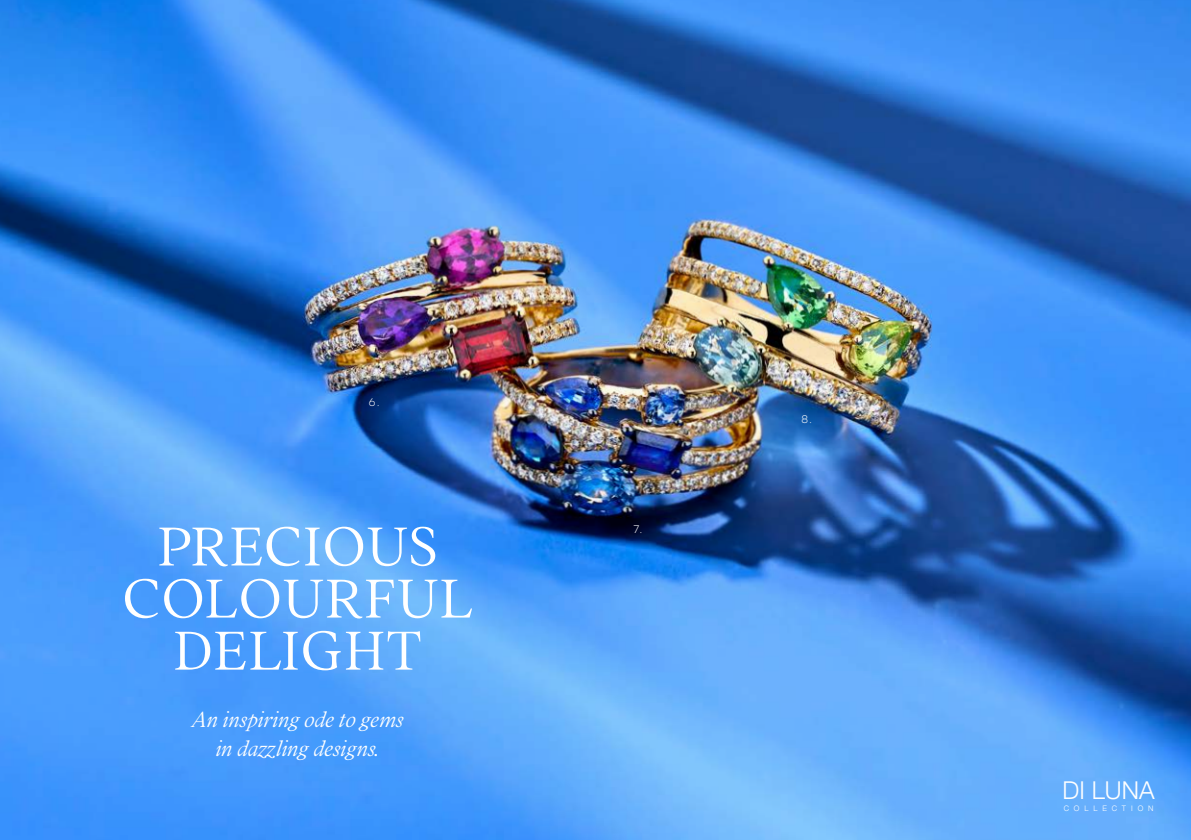
<style>
.page{position:relative;width:1191px;height:840px;background:#fff}
.page>*{position:absolute;margin:0;border:0;box-sizing:border-box;transform-origin:0 0}
.t1{font:100 60px/52px "Addington CF";letter-spacing:.01em;color:#fff;text-align:center}
.t2{font:300 24.6px "Helvetica Neue";color:#fff}
.t3{font:italic 100 24px/28.8px "Addington CF";color:#fff;text-align:center}
.t4{font:300 11px "Stolzl";color:#fff}
.t5{font:300 7.6px "Helvetica Neue";letter-spacing:.645em;color:#fff}
</style>
<div class="page">
<img style="left:0;top:0;width:1191px;height:839px">
<p class="t4" style="left:369px;top:394px;width:12px">6.</p>
<h1 class="t1" style="left:122px;top:521px;width:353px">PRECIOUS<br>COLOURFUL<br>DELIGHT</h1>
<p class="t3" style="left:192px;top:705px;width:213px">An inspiring ode to gems in dazzling designs.</p>
<p class="t4" style="left:633px;top:521px;width:10px">7.</p>
<p class="t4" style="left:801px;top:411px;width:12px">8.</p>
<p class="t2" style="left:1062px;top:769px;width:93px">DI LUNA</p>
<p class="t5" style="left:1063px;top:801px;width:91px">COLLECTION</p>
</div>
